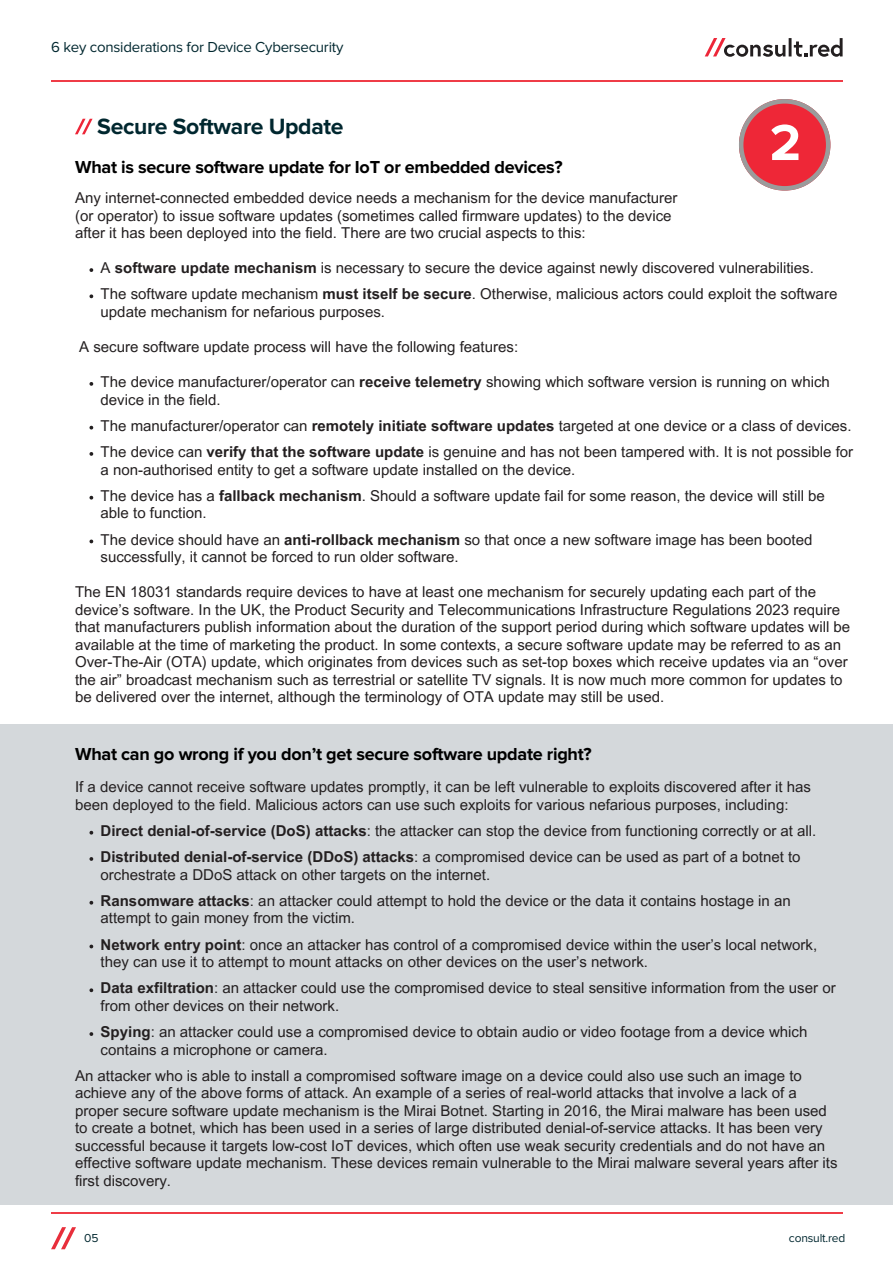
<style>
.page{position:relative;width:894px;height:1264px;background:#fff}
.page>*{position:absolute;margin:0;border:0;box-sizing:border-box;transform-origin:0 0}
.t1{font:700 52.5px "Proxima Nova";color:#fff}
.t2{font:700 22.95px "Proxima Nova";letter-spacing:-.015em;color:#00272f}
.t3{font:700 18px "Proxima Nova";letter-spacing:-.015em;color:#000}
.t4{font:15px/17.5px "Arial MT Pro";color:#231f20}
.t5{font:15px "Proxima Nova";letter-spacing:-.015em;color:#00272f}
.t6{font:12px "Proxima Nova";letter-spacing:-.015em;color:#00272f}
.s1{font-weight:700}
</style>
<div class="page">
<svg style="left:75px;top:119px;width:18px;height:15px"></svg>
<hr style="left:51px;top:81px;width:791px;height:1px;background:#ef3c47">
<hr style="left:51px;top:1212px;width:791px;height:1px;background:#ef3c47">
<svg style="left:51px;top:1227px;width:25px;height:22px"></svg>
<svg style="left:704px;top:38px;width:138px;height:19px"></svg>
<svg style="left:89px;top:268px;width:4px;height:4px"></svg>
<svg style="left:89px;top:294px;width:4px;height:4px"></svg>
<svg style="left:89px;top:382px;width:4px;height:4px"></svg>
<svg style="left:89px;top:426px;width:4px;height:3px"></svg>
<svg style="left:89px;top:452px;width:4px;height:4px"></svg>
<svg style="left:89px;top:496px;width:4px;height:3px"></svg>
<svg style="left:89px;top:539px;width:4px;height:4px"></svg>
<div style="left:0;top:724px;width:892px;height:480px;background:#d4d8db"></div>
<svg style="left:89px;top:830px;width:4px;height:4px"></svg>
<svg style="left:89px;top:900px;width:4px;height:4px"></svg>
<svg style="left:89px;top:944px;width:4px;height:4px"></svg>
<svg style="left:89px;top:988px;width:4px;height:4px"></svg>
<svg style="left:739px;top:99px;width:90px;height:91px"></svg>
<p class="t5" style="left:51px;top:40px;width:294px">6 key considerations for Device Cybersecurity</p>
<p class="t2" style="left:97px;top:115px;width:248px">Secure Software Update</p>
<p class="t3" style="left:75px;top:159px;width:489px">What is secure software update for IoT or embedded devices?</p>
<p class="t1" style="left:769px;top:118px;width:33px">2</p>
<h3 class="t4" style="left:75px;top:191px;width:603px">Any internet-connected embedded device needs a mechanism for the device manufacturer (or operator) to issue software updates (sometimes called firmware updates) to the device</h3>
<h1 class="t4" style="left:75px;top:226px;width:512px">after it has been deployed into the field. There are two crucial aspects to this:</h1>
<h1 class="t4" style="left:101px;top:261px;width:714px">A <span class="s1">software update mechanism</span> is necessary to secure the device against newly discovered vulnerabilities.</h1>
<h2 class="t4" style="left:101px;top:287px;width:738px">The software update mechanism <span class="s1">must itself be secure</span>. Otherwise, malicious actors could exploit the software</h2>
<p class="t4" style="left:101px;top:305px;width:286px">update mechanism for nefarious purposes.</p>
<p class="t4" style="left:79px;top:340px;width:440px">A secure software update process will have the following features:</p>
<p class="t4" style="left:101px;top:375px;width:730px">The device manufacturer/operator can <span class="s1">receive telemetry</span> showing which software version is running on which</p>
<h3 class="t4" style="left:101px;top:388px;width:752px;line-height:26.2px">device in the field.<br>The manufacturer/operator can <span class="s1">remotely initiate software updates</span> targeted at one device or a class of devices.</h3>
<p class="t4" style="left:101px;top:445px;width:753px">The device can <span class="s1">verify that the software update</span> is genuine and has not been tampered with. It is not possible for</p>
<p class="t4" style="left:101px;top:458px;width:725px;line-height:26.2px">a non-authorised entity to get a software update installed on the device.<br>The device has a <span class="s1">fallback mechanism</span>. Should a software update fail for some reason, the device will still be</p>
<h3 class="t4" style="left:101px;top:502px;width:713px;line-height:26.2px">able to function.<br>The device should have an <span class="s1">anti-rollback mechanism</span> so that once a new software image has been booted</h3>
<p class="t4" style="left:101px;top:550px;width:359px">successfully, it cannot be forced to run older software.</p>
<p class="t4" style="left:75px;top:585px;width:742px">The EN 18031 standards require devices to have at least one mechanism for securely updating each part of the</p>
<p class="t4" style="left:75px;top:602px;width:776px">device’s software. In the UK, the Product Security and Telecommunications Infrastructure Regulations 2023 require that manufacturers publish information about the duration of the support period during which software updates will be available at the time of marketing the product. In some contexts, a secure software update may be referred to as an Over-The-Air (OTA) update, which originates from devices such as set-top boxes which receive updates via an “over the air” broadcast mechanism such as terrestrial or satellite TV signals. It is now much more common for updates to be delivered over the internet, although the terminology of OTA update may still be used.</p>
<h3 class="t3" style="left:75px;top:745px;width:518px">What can go wrong if you don’t get secure software update right?</h3>
<p class="t4" style="left:75px;top:780px;width:737px">If a device cannot receive software updates promptly, it can be left vulnerable to exploits discovered after it has been deployed to the field. Malicious actors can use such exploits for various nefarious purposes, including:</p>
<p class="t4" style="left:101px;top:823px;width:717px"><span class="s1">Direct denial-of-service (DoS) attacks</span>: the attacker can stop the device from functioning correctly or at all.</p>
<p class="t4" style="left:101px;top:850px;width:701px"><span class="s1">Distributed denial-of-service (DDoS) attacks</span>: a compromised device can be used as part of a botnet to orchestrate a DDoS attack on other targets on the internet.</p>
<h3 class="t4" style="left:101px;top:893px;width:691px"><span class="s1">Ransomware attacks</span>: an attacker could attempt to hold the device or the data it contains hostage in an attempt to gain money from the victim.</h3>
<h2 class="t4" style="left:101px;top:937px;width:718px"><span class="s1">Network entry point</span>: once an attacker has control of a compromised device within the user’s local network, they can use it to attempt to mount attacks on other devices on the user’s network.</h2>
<h3 class="t4" style="left:101px;top:981px;width:736px"><span class="s1">Data exfiltration</span>: an attacker could use the compromised device to steal sensitive information from the user or from other devices on their network.</h3>
<p class="t4" style="left:101px;top:1025px;width:708px"><span class="s1">Spying</span>: an attacker could use a compromised device to obtain audio or video footage from a device which contains a microphone or camera.</p>
<p class="t4" style="left:75px;top:1068px;width:763px">An attacker who is able to install a compromised software image on a device could also use such an image to achieve any of the above forms of attack. An example of a series of real-world attacks that involve a lack of a proper secure software update mechanism is the Mirai Botnet. Starting in 2016, the Mirai malware has been used to create a botnet, which has been used in a series of large distributed denial-of-service attacks. It has been very successful because it targets low-cost IoT devices, which often use weak security credentials and do not have an effective software update mechanism. These devices remain vulnerable to the Mirai malware several years after its first discovery.</p>
<p class="t6" style="left:84px;top:1231px;width:16px">05</p>
<p class="t6" style="left:788px;top:1232px;width:58px">consult.red</p>
</div>
